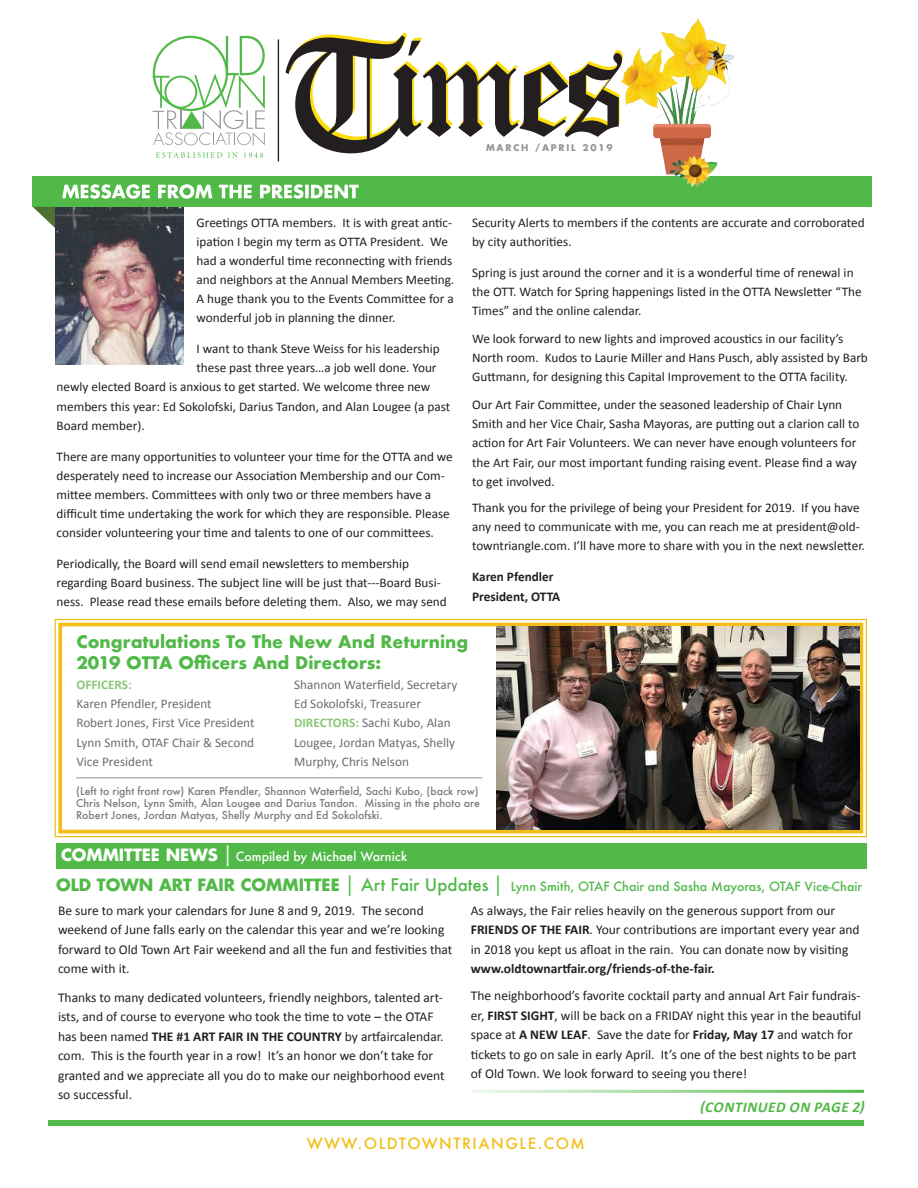
<style>
.page{position:relative;width:918px;height:1188px;background:#fff}
.page>*{position:absolute;margin:0;border:0;box-sizing:border-box;transform-origin:0 0}
.t1{font:700 16.8px/21px "Futura";color:#51b948}
.t2{font:500 15px "Futura";letter-spacing:.1em;color:#f1bf18}
.t3{font:italic 700 15px "Calibri";color:#51b948}
.main_bodycopy{font:13.5px/19.5px "Calibri";color:#231f20}
.main_bodycopy-2{font:700 13.35px "Calibri";color:#231f20}
.main_bodycopy-3{font:13.2px/19px "Calibri";color:#231f20}
.main_bodycopy-4{font:13.2px/19px "Calibri";color:#6c6d70}
.main_bodycopy-5{font:700 13.2px "Calibri";color:#231f20}
.main_bodycopy-6{font:700 13.2px "Calibri";color:#8ac978}
.t4{font:500 12.3px "Futura";color:#51b948}
.t5{font:500 12.3px "Futura";color:#fff}
.t6{font:500 10.5px/12px "Futura";color:#7b7c7e;text-align:justify}
.t7{font:700 9px "Futura Std";letter-spacing:.2em;color:#939598}
.s1{font-weight:700;color:#8ac978}
.s2{font-family:"Futura Std";font-weight:700;font-size:16.5px}
.s3{font-family:"Futura Std";font-weight:400;font-style:italic;font-stretch:condensed;font-size:18px}
.s4{font-size:16.8px}
.s5{font-weight:700}
</style>
<div class="page">
<div style="left:32px;top:176px;width:840px;height:31px;background:#51b948"></div>
<hr style="left:278px;top:39px;width:1px;height:122px;background:#231f20">
<svg style="left:33px;top:207px;width:22px;height:21px"></svg>
<svg style="left:62px;top:184px;width:297px;height:15px"></svg>
<img style="left:55px;top:207px;width:129px;height:157px">
<svg style="left:156px;top:152px;width:107px;height:6px"></svg>
<svg style="left:153px;top:36px;width:112px;height:109px"></svg>
<div style="left:48px;top:1120px;width:816px;height:6px;background:#51b948"></div>
<div style="left:57px;top:843px;width:810px;height:25px;background:#51b948"></div>
<svg style="left:54px;top:618px;width:813px;height:220px"></svg>
<div style="left:58px;top:623px;width:805px;height:210px;border:4px solid #f1bf18"></div>
<hr style="left:471px;top:1090px;width:393px;height:3px;background:#51b948">
<img style="left:496px;top:626px;width:364px;height:204px">
<img style="left:623px;top:18px;width:111px;height:169px">
<hr style="left:76px;top:778px;width:406px;height:1px;background:#939598">
<svg style="left:285px;top:32px;width:338px;height:121px"></svg>
<p class="t7" style="left:486px;top:141px;width:128px">MARCH /APRIL 2019</p>
<p class="main_bodycopy-3" style="left:197px;top:213px;width:259px">Greetings OTTA members. It is with great antic&shy;ipation I begin my term as OTTA President. We had a wonderful time reconnecting with friends and neighbors at the Annual Members Meeting.<br>A huge thank you to the Events Committee for a wonderful job in planning the dinner.</p>
<p class="main_bodycopy-3" style="left:197px;top:339px;width:245px">I want to thank Steve Weiss for his leadership</p>
<p class="main_bodycopy-3" style="left:197px;top:358px;width:242px">these past three years…a job well done. Your</p>
<p class="main_bodycopy-3" style="left:57px;top:378px;width:375px">newly elected Board is anxious to get started. We welcome three new</p>
<p class="main_bodycopy-3" style="left:57px;top:397px;width:395px">members this year: Ed Sokolofski, Darius Tandon, and Alan Lougee (a past</p>
<p class="main_bodycopy-3" style="left:57px;top:416px;width:90px">Board member).</p>
<p class="main_bodycopy-3" style="left:57px;top:447px;width:398px">There are many opportunities to volunteer your time for the OTTA and we desperately need to increase our Association Membership and our Com&shy;mittee members. Committees with only two or three members have a difficult time undertaking the work for which they are responsible. Please consider volunteering your time and talents to one of our committees.</p>
<p class="main_bodycopy-3" style="left:57px;top:554px;width:392px">Periodically, the Board will send email newsletters to membership regarding Board business. The subject line will be just that---Board Busi&shy;ness. Please read these emails before deleting them. Also, we may send</p>
<p class="main_bodycopy-3" style="left:472px;top:213px;width:394px">Security Alerts to members if the contents are accurate and corroborated by city authorities.</p>
<p class="main_bodycopy-3" style="left:472px;top:263px;width:391px">Spring is just around the corner and it is a wonderful time of renewal in the OTT. Watch for Spring happenings listed in the OTTA Newsletter “The<br>Times” and the online calendar.</p>
<p class="main_bodycopy-3" style="left:472px;top:329px;width:397px">We look forward to new lights and improved acoustics in our facility’s<br>North room. Kudos to Laurie Miller and Hans Pusch, ably assisted by Barb<br>Guttmann, for designing this Capital Improvement to the OTTA facility.</p>
<p class="main_bodycopy-3" style="left:472px;top:395px;width:389px">Our Art Fair Committee, under the seasoned leadership of Chair Lynn Smith and her Vice Chair, Sasha Mayoras, are putting out a clarion call to action for Art Fair Volunteers. We can never have enough volunteers for the Art Fair, our most important funding raising event. Please find a way to get involved.</p>
<p class="main_bodycopy-3" style="left:472px;top:498px;width:394px">Thank you for the privilege of being your President for 2019. If you have any need to communicate with me, you can reach me at president@old&shy;towntriangle.com. I’ll have more to share with you in the next newsletter.</p>
<p class="main_bodycopy-5" style="left:472px;top:568px;width:83px">Karen Pfendler</p>
<p class="main_bodycopy-2" style="left:472px;top:588px;width:90px">President, OTTA</p>
<p class="t1" style="left:76px;top:631px;width:393px">Congratulations To The New And Returning<br>2019 OTTA Officers And Directors:</p>
<p class="main_bodycopy-6" style="left:76px;top:676px;width:57px">OFFICERS:</p>
<p class="main_bodycopy-4" style="left:76px;top:695px;width:137px">Karen Pfendler, President</p>
<p class="main_bodycopy-4" style="left:76px;top:714px;width:180px">Robert Jones, First Vice President</p>
<p class="main_bodycopy-4" style="left:76px;top:733px;width:179px">Lynn Smith, OTAF Chair &amp; Second<br>Vice President</p>
<p class="main_bodycopy-4" style="left:294px;top:675px;width:165px">Shannon Waterfield, Secretary</p>
<p class="main_bodycopy-4" style="left:294px;top:694px;width:128px">Ed Sokolofski, Treasurer</p>
<p class="main_bodycopy-4" style="left:294px;top:714px;width:163px"><span class="s1">DIRECTORS:</span> Sachi Kubo, Alan<br>Lougee, Jordan Matyas, Shelly<br>Murphy, Chris Nelson</p>
<p class="t6" style="left:76px;top:785px;width:405px">(Left to right front row) Karen Pfendler, Shannon Waterfield, Sachi Kubo, (back row)<br>Chris Nelson, Lynn Smith, Alan Lougee and Darius Tandon. Missing in the photo are Robert Jones, Jordan Matyas, Shelly Murphy and Ed Sokolofski.</p>
<p class="t5" style="left:61px;top:848px;width:348px"><span class="s2">COMMITTEE NEWS</span> <span class="s3">|</span> Compiled by Michael Warnick</p>
<p class="t4" style="left:56px;top:878px;width:808px"><span class="s2">OLD TOWN ART FAIR COMMITTEE</span> <span class="s3">|</span> <span class="s4">Art Fair Updates</span> <span class="s3">|</span> Lynn Smith, OTAF Chair and Sasha Mayoras, OTAF Vice-Chair</p>
<p class="main_bodycopy" style="left:58px;top:901px;width:396px">Be sure to mark your calendars for June 8 and 9, 2019. The second weekend of June falls early on the calendar this year and we’re looking forward to Old Town Art Fair weekend and all the fun and festivities that come with it.</p>
<p class="main_bodycopy" style="left:58px;top:988px;width:388px">Thanks to many dedicated volunteers, friendly neighbors, talented art&shy;ists, and of course to everyone who took the time to vote – the OTAF has been named <span class="s5">THE #1 ART FAIR IN THE COUNTRY</span> by artfaircalendar. com. This is the fourth year in a row! It’s an honor we don’t take for granted and we appreciate all you do to make our neighborhood event so successful.</p>
<p class="main_bodycopy" style="left:471px;top:901px;width:390px">As always, the Fair relies heavily on the generous support from our <span class="s5">FRIENDS OF THE FAIR</span>. Your contributions are important every year and in 2018 you kept us afloat in the rain. You can donate now by visiting <span class="s5">www.oldtownartfair.org/friends-of-the-fair.</span></p>
<p class="main_bodycopy" style="left:471px;top:986px;width:392px">The neighborhood’s favorite cocktail party and annual Art Fair fundrais&shy;er, <span class="s5">FIRST SIGHT</span>, will be back on a FRIDAY night this year in the beautiful space at <span class="s5">A NEW LEAF</span>. Save the date for <span class="s5">Friday, May 17</span> and watch for tickets to go on sale in early April. It’s one of the best nights to be part of Old Town. We look forward to seeing you there!</p>
<p class="t3" style="left:700px;top:1097px;width:170px">(CONTINUED ON PAGE 2)</p>
<p class="t2" style="left:307px;top:1133px;width:280px">WWW.OLDTOWNTRIANGLE.COM</p>
</div>
